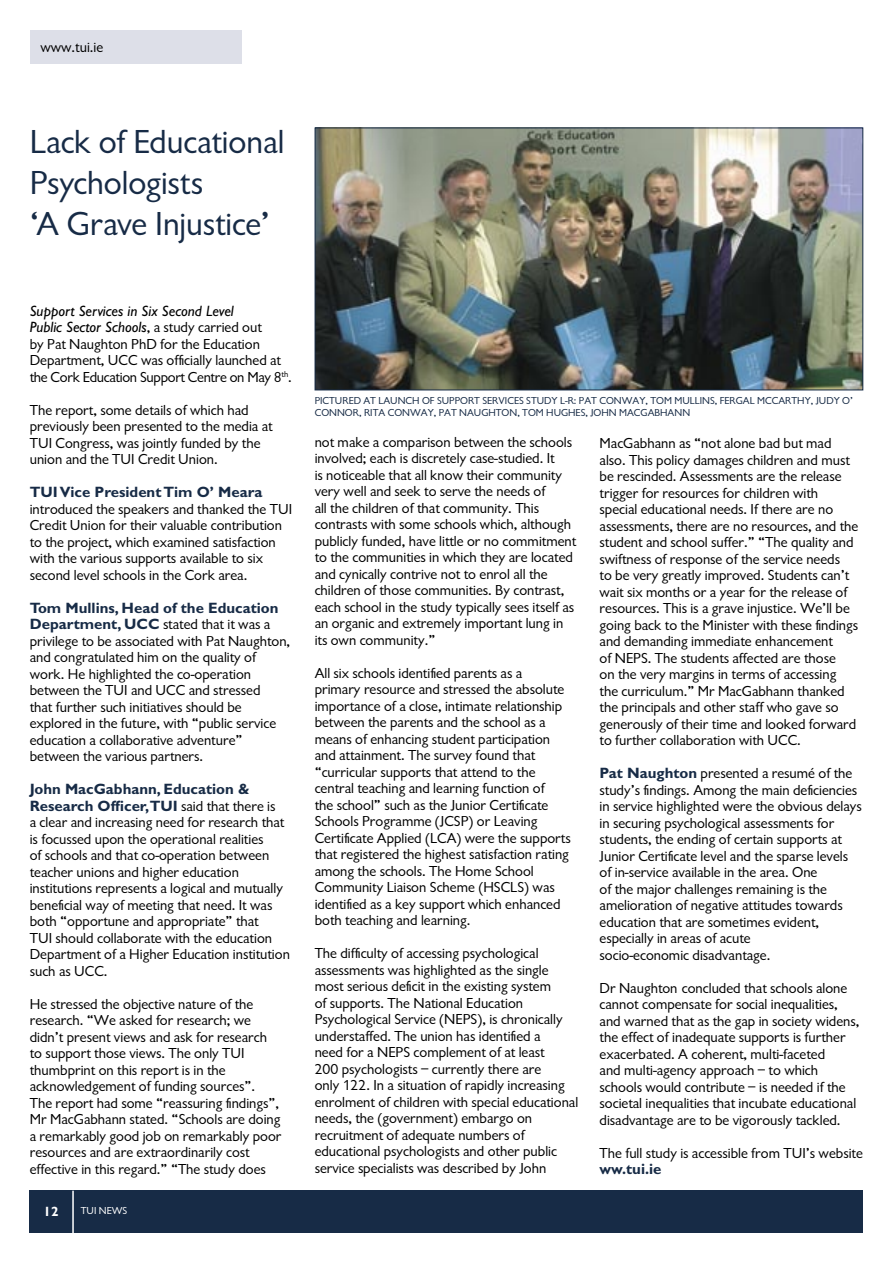
<style>
.page{position:relative;width:893px;height:1263px;background:#fff}
.page>*{position:absolute;margin:0;border:0;box-sizing:border-box;transform-origin:0 0}
.t1{font:34.5px/41.4px "Gill Sans";color:#172b46}
.t2{font:15px/16.5px "Gill Sans";color:#000}
.t3{font:700 15px "Gill Sans";color:#172b46}
.t4{font:700 13.5px "Gill Sans";color:#fff}
.t5{font:10.5px/12px "Gill Sans";color:#172b46}
.t6{font:10.5px "Gill Sans";color:#fff}
.s1{font-style:italic}
.s2{font-weight:700;color:#172b46}
</style>
<div class="page">
<div style="left:31px;top:30px;width:211px;height:34px;background:#dddfe8"></div>
<div style="left:30px;top:1190px;width:833px;height:42px;background:#172b46"></div>
<hr style="left:72px;top:1190px;width:2px;height:42px;background:#fff">
<div style="left:30px;top:1191px;width:833px;height:42px;background:#172b46"></div>
<hr style="left:72px;top:1191px;width:2px;height:42px;background:#fff">
<img style="left:317px;top:130px;width:544px;height:258px">
<div style="left:315px;top:128px;width:548px;height:262px;border:1px solid #172b46"></div>
<p class="t2" style="left:40px;top:38px;width:64px">www.tui.ie</p>
<h1 class="t1" style="left:30px;top:120px;width:256px">Lack of Educational<br>Psychologists<br>‘A Grave Injustice’</h1>
<p class="t2" style="left:30px;top:303px;width:263px"><span class="s1">Support Services in Six Second Level<br>Public Sector Schools</span>, a study carried out<br>by Pat Naughton PhD for the Education Department, UCC was officially launched at the Cork Education Support Centre on May 8<sup>th</sup>.</p>
<p class="t2" style="left:30px;top:402px;width:244px">The report, some details of which had previously been presented to the media at TUI Congress, was jointly funded by the union and the TUI Credit Union.</p>
<p class="t3" style="left:30px;top:483px;width:234px">TUI Vice President Tim O’ Meara</p>
<p class="t2" style="left:30px;top:501px;width:264px">introduced the speakers and thanked the TUI Credit Union for their valuable contribution to the project, which examined satisfaction with the various supports available to six second level schools in the Cork area.</p>
<p class="t2" style="left:30px;top:600px;width:262px"><span class="s2">Tom Mullins, Head of the Education Department, UCC</span> stated that it was a privilege to be associated with Pat Naughton, and congratulated him on the quality of work. He highlighted the co-operation between the TUI and UCC and stressed<br>that further such initiatives should be explored in the future, with “public service education a collaborative adventure” between the various partners.</p>
<p class="t2" style="left:30px;top:781px;width:262px"><span class="s2">John MacGabhann, Education &amp; Research Officer,TUI</span> said that there is<br>a clear and increasing need for research that is focussed upon the operational realities<br>of schools and that co-operation between teacher unions and higher education institutions represents a logical and mutually beneficial way of meeting that need. It was both “opportune and appropriate” that<br>TUI should collaborate with the education Department of a Higher Education institution such as UCC.</p>
<p class="t2" style="left:30px;top:996px;width:253px">He stressed the objective nature of the research. “We asked for research; we didn’t present views and ask for research to support those views. The only TUI thumbprint on this report is in the acknowledgement of funding sources”.<br>The report had some “reassuring findings”, Mr MacGabhann stated. “Schools are doing a remarkably good job on remarkably poor resources and are extraordinarily cost effective in this regard.” “The study does</p>
<p class="t4" style="left:44px;top:1202px;width:16px">12</p>
<p class="t6" style="left:81px;top:1203px;width:48px">TUI NEWS</p>
<p class="t5" style="left:315px;top:394px;width:540px">PICTURED AT LAUNCH OF SUPPORT SERVICES STUDY L-R: PAT CONWAY, TOM MULLINS, FERGAL MCCARTHY, JUDY O’<br>CONNOR, RITA CONWAY, PAT NAUGHTON, TOM HUGHES, JOHN MACGABHANN</p>
<p class="t2" style="left:315px;top:433px;width:263px">not make a comparison between the schools involved; each is discretely case-studied. It<br>is noticeable that all know their community very well and seek to serve the needs of<br>all the children of that community. This contrasts with some schools which, although publicly funded, have little or no commitment to the communities in which they are located and cynically contrive not to enrol all the children of those communities. By contrast, each school in the study typically sees itself as an organic and extremely important lung in its own community.”</p>
<p class="t2" style="left:315px;top:664px;width:258px">All six schools identified parents as a primary resource and stressed the absolute importance of a close, intimate relationship between the parents and the school as a means of enhancing student participation and attainment. The survey found that “curricular supports that attend to the central teaching and learning function of<br>the school” such as the Junior Certificate Schools Programme (JCSP) or Leaving Certificate Applied (LCA) were the supports that registered the highest satisfaction rating among the schools. The Home School Community Liaison Scheme (HSCLS) was identified as a key support which enhanced both teaching and learning.</p>
<p class="t2" style="left:315px;top:945px;width:265px">The difficulty of accessing psychological assessments was highlighted as the single most serious deficit in the existing system<br>of supports. The National Education Psychological Service (NEPS), is chronically understaffed. The union has identified a<br>need for a NEPS complement of at least<br>200 psychologists – currently there are<br>only 122. In a situation of rapidly increasing enrolment of children with special educational needs, the (government) embargo on recruitment of adequate numbers of educational psychologists and other public service specialists was described by John</p>
<p class="t2" style="left:600px;top:435px;width:260px">MacGabhann as “not alone bad but mad also. This policy damages children and must be rescinded. Assessments are the release trigger for resources for children with special educational needs. If there are no assessments, there are no resources, and the student and school suffer.” “The quality and swiftness of response of the service needs<br>to be very greatly improved. Students can’t wait six months or a year for the release of resources. This is a grave injustice. We’ll be going back to the Minister with these findings and demanding immediate enhancement<br>of NEPS. The students affected are those<br>on the very margins in terms of accessing the curriculum.” Mr MacGabhann thanked the principals and other staff who gave so generously of their time and looked forward to further collaboration with UCC.</p>
<p class="t2" style="left:600px;top:765px;width:264px"><span class="s2">Pat Naughton</span> presented a resumé of the study’s findings. Among the main deficiencies in service highlighted were the obvious delays in securing psychological assessments for students, the ending of certain supports at Junior Certificate level and the sparse levels of in-service available in the area. One<br>of the major challenges remaining is the amelioration of negative attitudes towards education that are sometimes evident, especially in areas of acute<br>socio-economic disadvantage.</p>
<p class="t2" style="left:600px;top:979px;width:261px">Dr Naughton concluded that schools alone cannot compensate for social inequalities, and warned that as the gap in society widens, the effect of inadequate supports is further exacerbated. A coherent, multi-faceted<br>and multi-agency approach – to which schools would contribute – is needed if the societal inequalities that incubate educational disadvantage are to be vigorously tackled.</p>
<p class="t2" style="left:600px;top:1144px;width:265px">The full study is accessible from TUI’s website</p>
<p class="t3" style="left:600px;top:1160px;width:63px">ww.tui.ie</p>
</div>
